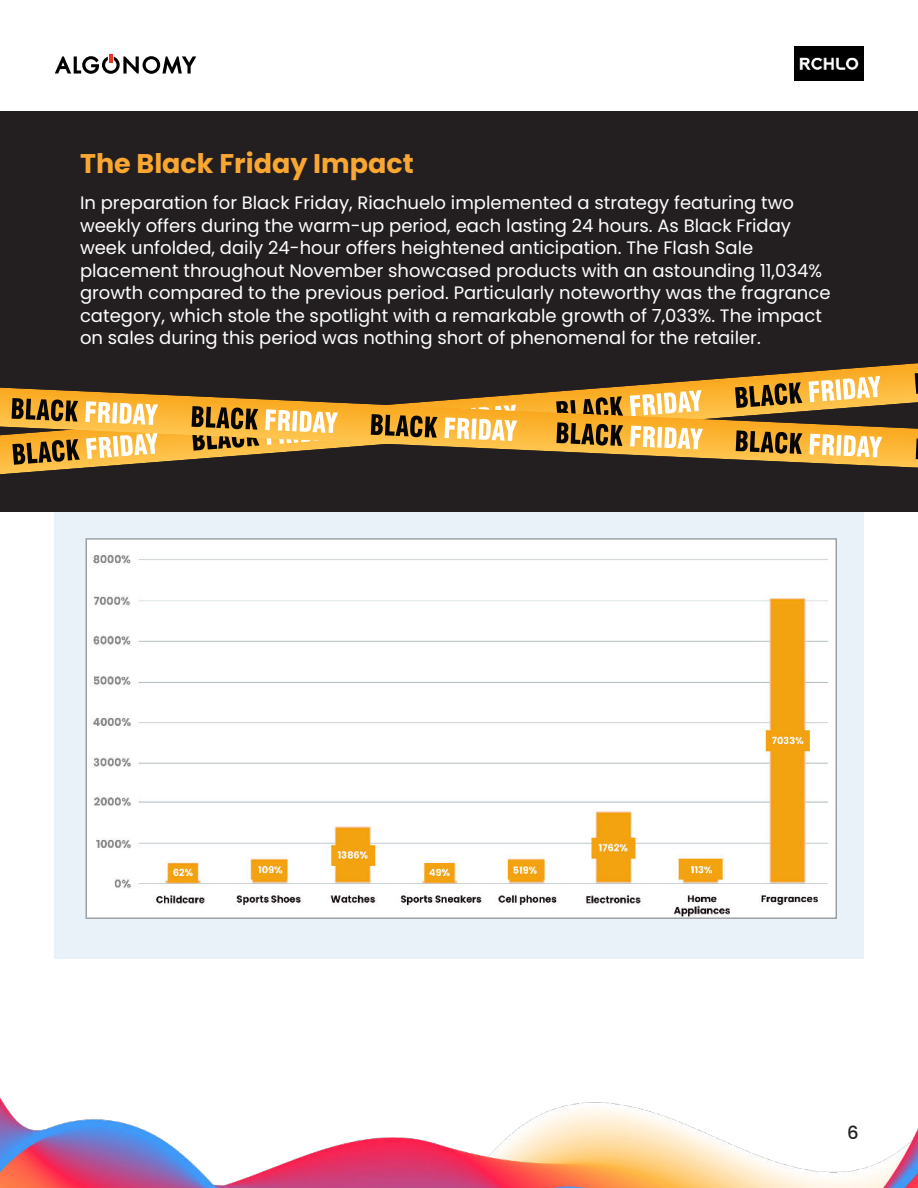
<style>
.page{position:relative;width:918px;height:1188px;background:#fff}
.page>*{position:absolute;margin:0;border:0;box-sizing:border-box;transform-origin:0 0}
.t1{font:700 27px "Poppins";color:#faa632}
.t2{font:18px/22.5px "Poppins";color:#fff}
.t3{font:500 18px "Poppins";color:#231f20}
</style>
<div class="page">
<div style="left:54px;top:511px;width:810px;height:448px;background:#eaf2f9"></div>
<div style="left:0;top:111px;width:918px;height:401px;background:#231f20"></div>
<img style="left:0;top:1097px;width:918px;height:91px">
<svg style="left:55px;top:54px;width:141px;height:20px"></svg>
<svg style="left:0;top:363px;width:918px;height:111px"></svg>
<svg style="left:915px;top:373px;width:3px;height:15px"></svg>
<svg style="left:735px;top:382px;width:67px;height:6px"></svg>
<svg style="left:809px;top:376px;width:71px;height:12px"></svg>
<img style="left:89px;top:541px;width:745px;height:375px">
<div style="left:86px;top:538px;width:751px;height:381px;border:2px solid #9da1a2"></div>
<img style="left:794px;top:47px;width:70px;height:34px">
<svg style="left:0;top:388px;width:918px;height:80px"></svg>
<svg style="left:916px;top:438px;width:2px;height:21px"></svg>
<svg style="left:736px;top:430px;width:66px;height:24px;background:#7e5b1c"></svg>
<svg style="left:809px;top:434px;width:73px;height:23px;background:#fddda1"></svg>
<svg style="left:556px;top:396px;width:68px;height:50px;background:#976c1d"></svg>
<svg style="left:630px;top:426px;width:73px;height:23px;background:#fddda1"></svg>
<svg style="left:371px;top:411px;width:67px;height:27px;background:#8d661e"></svg>
<svg style="left:444px;top:405px;width:73px;height:36px;background:#fcce7d"></svg>
<svg style="left:192px;top:406px;width:67px;height:45px;background:#926d25"></svg>
<svg style="left:265px;top:409px;width:73px;height:36px;background:#fdd587"></svg>
<svg style="left:12px;top:398px;width:66px;height:24px;background:#7e5c1d"></svg>
<svg style="left:85px;top:401px;width:73px;height:24px;background:#fddb9d"></svg>
<h1 class="t1" style="left:80px;top:152px;width:335px">The Black Friday Impact</h1>
<p class="t2" style="left:80px;top:192px;width:752px">In preparation for Black Friday, Riachuelo implemented a strategy featuring two weekly offers during the warm-up period, each lasting 24 hours. As Black Friday week unfolded, daily 24-hour offers heightened anticipation. The Flash Sale placement throughout November showcased products with an astounding 11,034% growth compared to the previous period. Particularly noteworthy was the fragrance category, which stole the spotlight with a remarkable growth of 7,033%. The impact on sales during this period was nothing short of phenomenal for the retailer.</p>
<p class="t3" style="left:847px;top:1126px;width:13px">6</p>
</div>
